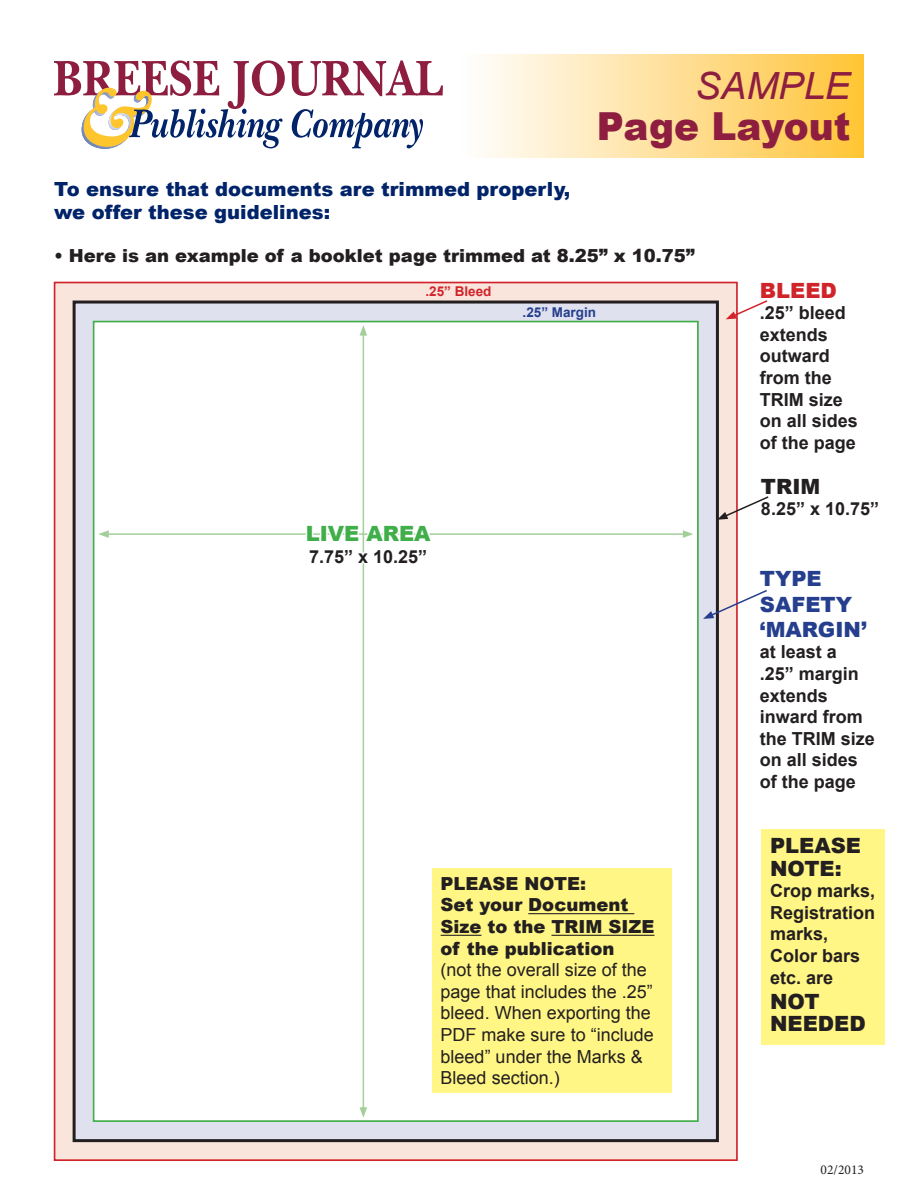
<style>
.page{position:relative;width:918px;height:1188px;background:#fff}
.page>*{position:absolute;margin:0;border:0;box-sizing:border-box;transform-origin:0 0}
.t1{font:900 38.7px "Arial";color:#8d1e40}
.t2{font:italic 37.5px "Arial";color:#8d1e40}
.t3{font:900 21px/22.5px "Arial";color:#231f20}
.t4{font:900 21px/25.2px "Arial";color:#253f8e}
.t5{font:900 21px "Arial";color:#40ae49}
.t6{font:900 21px "Arial";color:#d1232a}
.t7{font:900 19.5px "Arial";color:#002369}
.t8{font:700 18px/21.6px "Arial";color:#231f20}
.t9{font:18px/21.6px "Arial";color:#231f20}
.t10{font:900 18px/21.6px "Arial";color:#231f20}
.t11{font:700 13.5px "Arial";color:#253f8e}
.t12{font:700 13.5px "Arial";color:#d1232a}
.t13{font:13.5px "Minion Pro";color:#231f20}
</style>
<div class="page">
<div style="left:54px;top:282px;width:684px;height:879px;background:#f9e5dc;border:2px solid #d1232a"></div>
<div style="left:410px;top:54px;width:454px;height:104px;background:linear-gradient(to right,#fff,#ffc53c)"></div>
<div style="left:74px;top:302px;width:643px;height:839px;background:#e0e1ee"></div>
<div style="left:73px;top:301px;width:646px;height:841px;border:3px solid #231f20"></div>
<div style="left:93px;top:321px;width:606px;height:801px;background:#fff;border:2px solid #40ae49"></div>
<svg style="left:726px;top:299px;width:42px;height:20px"></svg>
<svg style="left:703px;top:589px;width:64px;height:30px"></svg>
<svg style="left:717px;top:495px;width:52px;height:25px"></svg>
<hr style="left:363px;top:333px;width:1px;height:777px;background:#a3cf9a">
<svg style="left:360px;top:325px;width:7px;height:11px"></svg>
<svg style="left:360px;top:1107px;width:7px;height:11px"></svg>
<hr style="left:106px;top:533px;width:579px;height:2px;background:#a3cf9a">
<svg style="left:98px;top:530px;width:11px;height:8px"></svg>
<svg style="left:683px;top:530px;width:10px;height:8px"></svg>
<svg style="left:304px;top:520px;width:131px;height:47px"></svg>
<div style="left:761px;top:829px;width:124px;height:216px;background:#fff685"></div>
<svg style="left:54px;top:60px;width:389px;height:89px"></svg>
<div style="left:432px;top:868px;width:239px;height:225px;background:#fff685"></div>
<hr style="left:528px;top:913px;width:106px;height:1px;background:#231f20">
<hr style="left:441px;top:935px;width:40px;height:1px;background:#231f20">
<hr style="left:551px;top:935px;width:103px;height:1px;background:#231f20">
<p class="t2" style="left:695px;top:65px;width:157px">SAMPLE</p>
<p class="t1" style="left:597px;top:104px;width:255px">Page Layout</p>
<p class="t7" style="left:54px;top:178px;width:518px">To ensure that documents are trimmed properly,</p>
<p class="t7" style="left:54px;top:201px;width:278px">we offer these guidelines:</p>
<p class="t10" style="left:54px;top:245px;width:642px">• Here is an example of a booklet page trimmed at 8.25” x 10.75”</p>
<p class="t12" style="left:426px;top:283px;width:68px">.25” Bleed</p>
<p class="t11" style="left:523px;top:305px;width:75px">.25” Margin</p>
<p class="t5" style="left:306px;top:522px;width:126px">LIVE AREA</p>
<p class="t8" style="left:309px;top:545px;width:120px">7.75” x 10.25”</p>
<p class="t10" style="left:441px;top:873px;width:147px">PLEASE NOTE:</p>
<p class="t10" style="left:441px;top:894px;width:215px">Set your Document<br>Size to the TRIM SIZE of the publication</p>
<p class="t9" style="left:441px;top:959px;width:215px">(not the overall size of the page that includes the .25” bleed. When exporting the<br>PDF make sure to “include bleed” under the Marks &amp;<br>Bleed section.)</p>
<p class="t6" style="left:760px;top:278px;width:79px">BLEED</p>
<p class="t8" style="left:760px;top:302px;width:100px">.25” bleed extends outward from the<br>TRIM size on all sides of the page</p>
<p class="t3" style="left:761px;top:475px;width:61px">TRIM</p>
<p class="t8" style="left:761px;top:498px;width:120px">8.25” x 10.75”</p>
<p class="t4" style="left:760px;top:567px;width:108px">TYPE<br>SAFETY ‘MARGIN’</p>
<p class="t8" style="left:760px;top:641px;width:79px">at least a</p>
<p class="t8" style="left:760px;top:663px;width:101px">.25” margin extends</p>
<p class="t8" style="left:760px;top:706px;width:117px">inward from the TRIM size on all sides</p>
<p class="t8" style="left:760px;top:771px;width:98px">of the page</p>
<p class="t3" style="left:770px;top:835px;width:92px">PLEASE<br>NOTE:</p>
<p class="t8" style="left:770px;top:880px;width:107px">Crop marks,</p>
<p class="t8" style="left:770px;top:902px;width:107px">Registration marks,</p>
<p class="t8" style="left:770px;top:945px;width:92px">Color bars etc. are</p>
<p class="t3" style="left:770px;top:990px;width:51px">NOT</p>
<p class="t3" style="left:770px;top:1013px;width:97px">NEEDED</p>
<p class="t13" style="left:821px;top:1160px;width:45px">02/2013</p>
</div>
